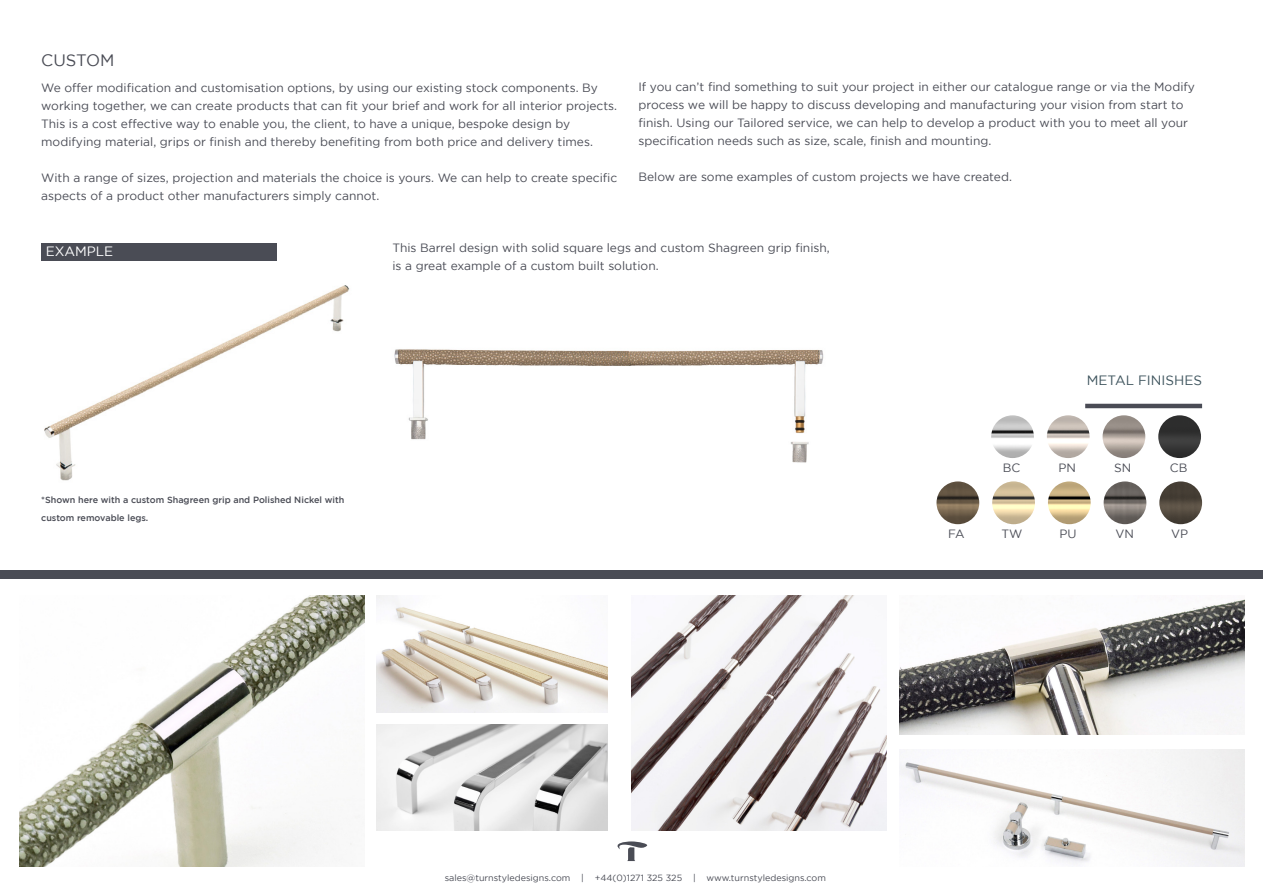
<style>
.page{position:relative;width:1263px;height:893px;background:#fff}
.page>*{position:absolute;margin:0;border:0;box-sizing:border-box;transform-origin:0 0}
.t1{font:16.5px "Gotham";color:#4a4c55}
.t2{font:13.5px "Gotham";color:#3e545d}
.t3{font:13.5px "Gotham";color:#fff}
.t4{font:12px/18px "Gotham";color:#4a4c55}
.t5{font:500 9px/18px "Gotham";color:#4a4c55}
.t6{font:9px "Gotham";color:#4a4c55}
</style>
<div class="page">
<div style="left:41px;top:243px;width:236px;height:17px;background:#4a4c55"></div>
<img style="left:44px;top:285px;width:306px;height:196px">
<div style="left:313px;top:448px;width:58px;height:58px;background:#fff"></div>
<img style="left:394px;top:349px;width:430px;height:114px">
<div style="left:0;top:570px;width:1263px;height:9px;background:#4a4c55"></div>
<svg style="left:617px;top:841px;width:31px;height:20px"></svg>
<img style="left:19px;top:595px;width:345px;height:272px">
<img style="left:377px;top:595px;width:231px;height:118px">
<img style="left:377px;top:724px;width:231px;height:106px">
<img style="left:631px;top:595px;width:255px;height:235px">
<img style="left:899px;top:599px;width:346px;height:136px">
<img style="left:899px;top:749px;width:346px;height:118px">
<svg style="left:1153px;top:405px;width:50px;height:4px"></svg>
<img style="left:991px;top:415px;width:43px;height:43px;border-radius:21px">
<img style="left:1047px;top:415px;width:42px;height:43px;border-radius:21px">
<img style="left:1102px;top:415px;width:43px;height:43px;border-radius:21px">
<img style="left:1158px;top:415px;width:43px;height:43px;border-radius:21px">
<img style="left:1159px;top:481px;width:43px;height:43px;border-radius:21px">
<img style="left:936px;top:481px;width:43px;height:43px;border-radius:21px">
<img style="left:1048px;top:481px;width:43px;height:43px;border-radius:21px">
<img style="left:1104px;top:481px;width:42px;height:43px;border-radius:21px">
<svg style="left:992px;top:481px;width:43px;height:43px"></svg>
<hr style="left:1085px;top:404px;width:117px;height:4px;background:#4a4c55">
<p class="t1" style="left:41px;top:51px;width:75px">CUSTOM</p>
<p class="t4" style="left:41px;top:79px;width:577px">We offer modification and customisation options, by using our existing stock components. By working together, we can create products that can fit your brief and work for all interior projects.<br>This is a cost effective way to enable you, the client, to have a unique, bespoke design by</p>
<p class="t4" style="left:41px;top:133px;width:553px">modifying material, grips or finish and thereby benefiting from both price and delivery times.</p>
<p class="t4" style="left:41px;top:169px;width:578px">With a range of sizes, projection and materials the choice is yours. We can help to create specific aspects of a product other manufacturers simply cannot.</p>
<p class="t4" style="left:638px;top:77px;width:558px">If you can’t find something to suit your project in either our catalogue range or via the Modify process we will be happy to discuss developing and manufacturing your vision from start to finish. Using our Tailored service, we can help to develop a product with you to meet all your specification needs such as size, scale, finish and mounting.</p>
<p class="t4" style="left:638px;top:167px;width:375px">Below are some examples of custom projects we have created.</p>
<p class="t3" style="left:46px;top:244px;width:69px">EXAMPLE</p>
<p class="t4" style="left:392px;top:239px;width:439px">This Barrel design with solid square legs and custom Shagreen grip finish,</p>
<p class="t4" style="left:392px;top:257px;width:268px">is a great example of a custom built solution.</p>
<p class="t5" style="left:41px;top:491px;width:305px">*Shown here with a custom Shagreen grip and Polished Nickel with custom removable legs.</p>
<p class="t2" style="left:1087px;top:373px;width:117px">METAL FINISHES</p>
<p class="t4" style="left:1003px;top:459px;width:19px">BC</p>
<p class="t4" style="left:1058px;top:459px;width:19px">PN</p>
<p class="t4" style="left:1114px;top:459px;width:19px">SN</p>
<p class="t4" style="left:1170px;top:459px;width:19px">CB</p>
<p class="t4" style="left:948px;top:525px;width:18px">FA</p>
<p class="t4" style="left:1001px;top:525px;width:23px">TW</p>
<p class="t4" style="left:1060px;top:525px;width:19px">PU</p>
<p class="t4" style="left:1115px;top:525px;width:20px">VN</p>
<p class="t4" style="left:1171px;top:525px;width:19px">VP</p>
<p class="t6" style="left:445px;top:872px;width:383px">sales@turnstyledesigns.com | +44(0)1271 325 325 | www.turnstyledesigns.com</p>
</div>
